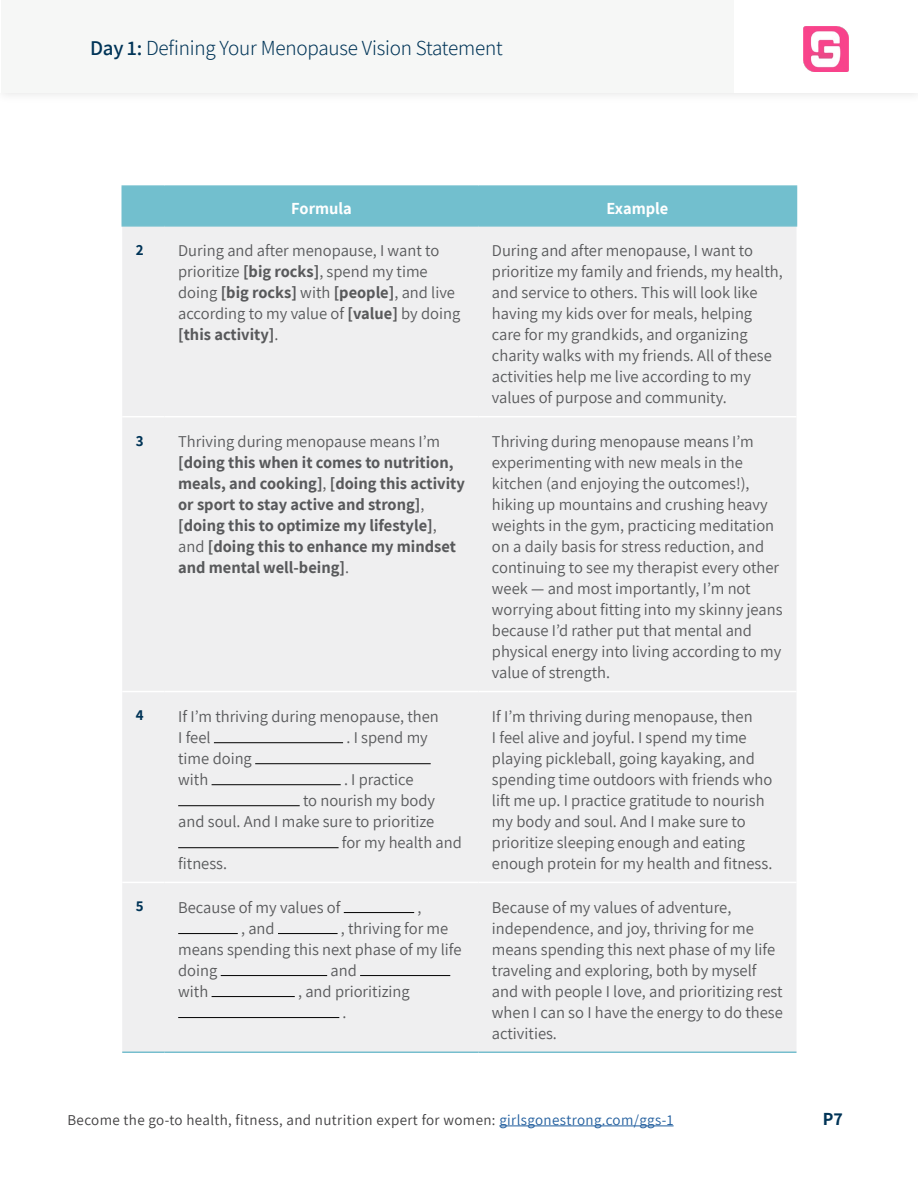
<style>
.page{position:relative;width:918px;height:1188px;background:#fff}
.page>*{position:absolute;margin:0;border:0;box-sizing:border-box;transform-origin:0 0}
.t1{font:300 21px "Assistant";letter-spacing:-.01em;color:#003457}
.t2{font:700 18px "Assistant";color:#003457}
.t3{font:16.5px/21px "Assistant";color:#58595b}
.t4{font:700 16.5px/21px "Assistant";color:#58595b}
.t5{font:700 16.5px "Assistant";color:#fff}
.t6{font:15px "Assistant";letter-spacing:.025em;color:#403f40}
.t7{font:700 15px "Assistant";color:#003457}
.s1{font-weight:600}
.s2{font-weight:700}
.s3{font-weight:400}
.s4{color:#215e9e}
</style>
<div class="page">
<div style="left:0;top:0;width:918px;height:104px;background:#fafafa"></div>
<div style="left:1px;top:0;width:917px;height:93px;background:#fff"></div>
<div style="left:1px;top:0;width:732px;height:93px;background:#f6f7f6"></div>
<img style="left:803px;top:26px;width:46px;height:45px">
<hr style="left:499px;top:1126px;width:175px;height:1px;background:#215e9e">
<div style="left:123px;top:187px;width:673px;height:38px;background:#72bfce"></div>
<div style="left:122px;top:227px;width:674px;height:825px;background:#efeff0"></div>
<hr style="left:122px;top:185px;width:43px;height:2px;background:#72bfce">
<hr style="left:122px;top:187px;width:1px;height:38px;background:#72bfce">
<hr style="left:165px;top:185px;width:313px;height:2px;background:#72bfce">
<hr style="left:164px;top:187px;width:1px;height:38px;background:#72bfce">
<hr style="left:478px;top:185px;width:319px;height:2px;background:#72bfce">
<hr style="left:478px;top:187px;width:1px;height:38px;background:#72bfce">
<hr style="left:796px;top:187px;width:1px;height:38px;background:#72bfce">
<hr style="left:122px;top:225px;width:43px;height:2px;background:#72bfce">
<hr style="left:165px;top:225px;width:313px;height:2px;background:#72bfce">
<hr style="left:478px;top:225px;width:319px;height:2px;background:#72bfce">
<hr style="left:122px;top:416px;width:43px;height:1px;background:#fff">
<hr style="left:165px;top:416px;width:313px;height:1px;background:#fff">
<hr style="left:478px;top:416px;width:318px;height:1px;background:#fff">
<hr style="left:122px;top:691px;width:43px;height:1px;background:#fff">
<hr style="left:165px;top:691px;width:313px;height:1px;background:#fff">
<hr style="left:478px;top:691px;width:318px;height:1px;background:#fff">
<hr style="left:122px;top:882px;width:43px;height:1px;background:#fff">
<hr style="left:165px;top:882px;width:313px;height:1px;background:#fff">
<hr style="left:478px;top:882px;width:318px;height:1px;background:#fff">
<hr style="left:122px;top:1052px;width:43px;height:1px;background:#76bece">
<hr style="left:165px;top:1052px;width:313px;height:1px;background:#76bece">
<hr style="left:478px;top:1052px;width:318px;height:1px;background:#76bece">
<hr style="left:214px;top:742px;width:129px;height:1px;background:#000">
<hr style="left:255px;top:763px;width:176px;height:1px;background:#000">
<hr style="left:212px;top:784px;width:129px;height:1px;background:#000">
<hr style="left:178px;top:805px;width:122px;height:1px;background:#000">
<hr style="left:178px;top:847px;width:161px;height:1px;background:#000">
<hr style="left:344px;top:912px;width:70px;height:1px;background:#000">
<hr style="left:178px;top:933px;width:60px;height:1px;background:#000">
<hr style="left:278px;top:933px;width:60px;height:1px;background:#000">
<hr style="left:221px;top:975px;width:106px;height:1px;background:#000">
<hr style="left:360px;top:975px;width:90px;height:1px;background:#000">
<hr style="left:212px;top:996px;width:83px;height:1px;background:#000">
<hr style="left:178px;top:1017px;width:161px;height:1px;background:#000">
<p class="t1" style="left:90px;top:34px;width:414px"><span class="s1">Day 1:</span> Defining Your Menopause Vision Statement</p>
<p class="t5" style="left:291px;top:198px;width:62px">Formula</p>
<p class="t5" style="left:607px;top:198px;width:63px">Example</p>
<p class="t7" style="left:136px;top:239px;width:9px">2</p>
<p class="t3" style="left:178px;top:239px;width:284px">During and after menopause, I want to prioritize <span class="s2">[big rocks]</span>, spend my time doing <span class="s2">[big rocks]</span> with <span class="s2">[people]</span>, and live according to my value of <span class="s2">[value]</span> by doing <span class="s2">[this activity]</span>.</p>
<p class="t3" style="left:492px;top:239px;width:292px">During and after menopause, I want to prioritize my family and friends, my health, and service to others. This will look like having my kids over for meals, helping care for my grandkids, and organizing charity walks with my friends. All of these activities help me live according to my values of purpose and community.</p>
<p class="t7" style="left:136px;top:430px;width:9px">3</p>
<p class="t3" style="left:178px;top:430px;width:263px">Thriving during menopause means I’m</p>
<p class="t4" style="left:178px;top:451px;width:288px">[doing this when it comes to nutrition, meals, and cooking]<span class="s3">,</span> [doing this activity or sport to stay active and strong]<span class="s3">, </span>[doing this to optimize my lifestyle]<span class="s3">, and</span> [doing this to enhance my mindset and mental well-being]<span class="s3">.</span></p>
<p class="t3" style="left:492px;top:430px;width:292px">Thriving during menopause means I’m experimenting with new meals in the kitchen (and enjoying the outcomes!), hiking up mountains and crushing heavy weights in the gym, practicing meditation on a daily basis for stress reduction, and continuing to see my therapist every other week — and most importantly, I’m not worrying about fitting into my skinny jeans because I’d rather put that mental and physical energy into living according to my value of strength.</p>
<p class="t7" style="left:136px;top:705px;width:9px">4</p>
<p class="t3" style="left:178px;top:705px;width:262px">If I’m thriving during menopause, then<br>I feel</p>
<p class="t3" style="left:346px;top:726px;width:83px">. I spend my</p>
<p class="t3" style="left:178px;top:747px;width:75px">time doing with</p>
<p class="t3" style="left:344px;top:768px;width:71px">. I practice</p>
<p class="t3" style="left:303px;top:789px;width:134px">to nourish my body</p>
<p class="t3" style="left:178px;top:810px;width:258px">and soul. And I make sure to prioritize</p>
<p class="t3" style="left:342px;top:831px;width:122px">for my health and</p>
<p class="t3" style="left:178px;top:852px;width:50px">fitness.</p>
<p class="t7" style="left:136px;top:896px;width:9px">5</p>
<p class="t3" style="left:178px;top:896px;width:164px">Because of my values of</p>
<p class="t3" style="left:417px;top:896px;width:5px">,</p>
<p class="t3" style="left:241px;top:917px;width:35px">, and</p>
<p class="t3" style="left:178px;top:917px;width:285px;text-indent:163px">, thriving for me means spending this next phase of my life doing</p>
<p class="t3" style="left:330px;top:959px;width:28px">and</p>
<p class="t3" style="left:178px;top:980px;width:32px">with</p>
<p class="t3" style="left:343px;top:980px;width:69px;text-indent:-45px">, and prioritizing .</p>
<p class="t3" style="left:492px;top:705px;width:282px">If I’m thriving during menopause, then<br>I feel alive and joyful. I spend my time playing pickleball, going kayaking, and spending time outdoors with friends who lift me up. I practice gratitude to nourish my body and soul. And I make sure to prioritize sleeping enough and eating enough protein for my health and fitness.</p>
<p class="t3" style="left:492px;top:896px;width:293px">Because of my values of adventure, independence, and joy, thriving for me means spending this next phase of my life traveling and exploring, both by myself and with people I love, and prioritizing rest when I can so I have the energy to do these activities.</p>
<p class="t6" style="left:68px;top:1109px;width:608px">Become the go-to health, fitness, and nutrition expert for women: <span class="s4">girlsgonestrong.com/ggs-1</span></p>
<p class="t2" style="left:823px;top:1107px;width:22px">P7</p>
</div>
